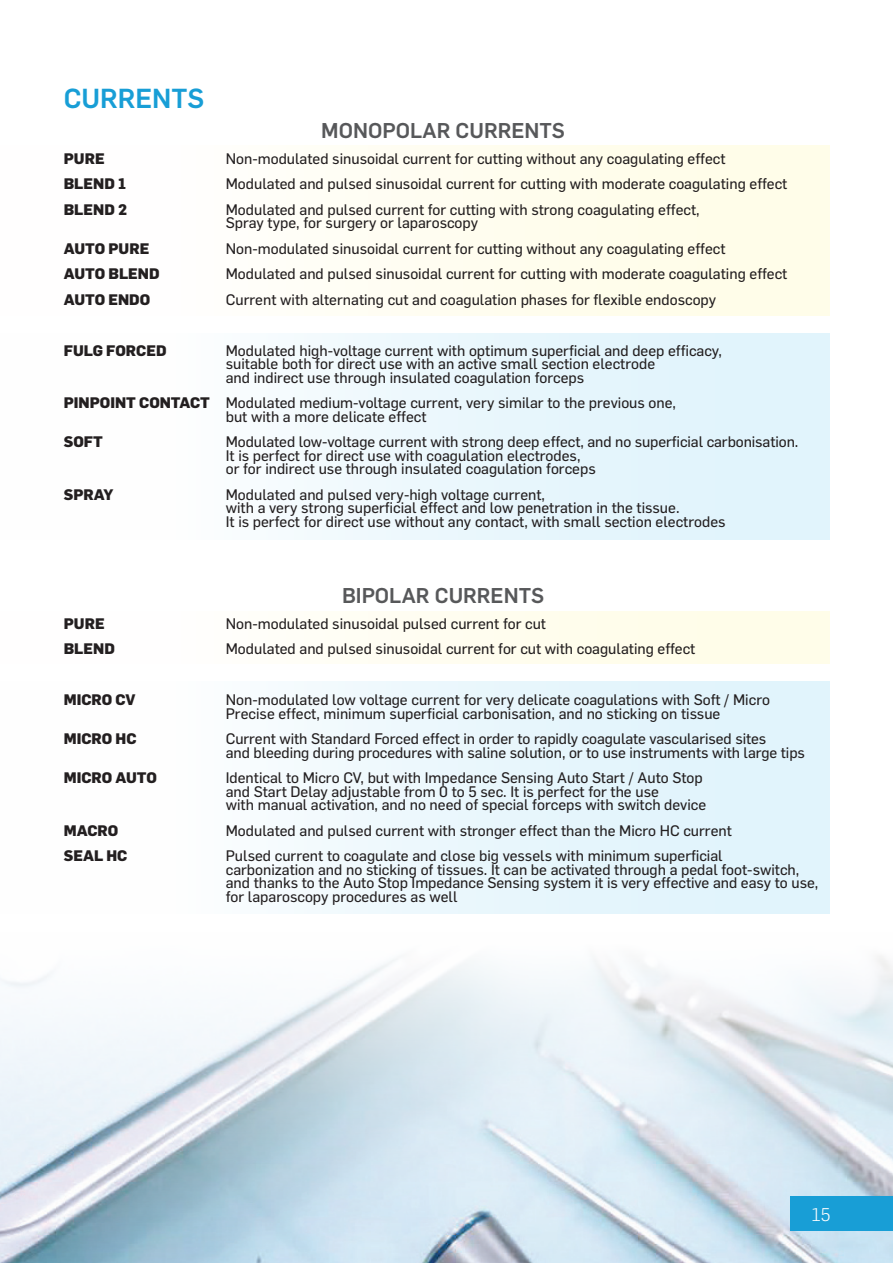
<style>
.page{position:relative;width:893px;height:1263px;background:#fff}
.page>*{position:absolute;margin:0;border:0;box-sizing:border-box;transform-origin:0 0}
.Corpo_del_testo_-_Gi{font:500 27px "Flama";color:#189ed6}
.Corpo_del_testo_-_Gi-2{font:500 21px "Flama";color:#57585a}
.Intestazione_continu{font:300 18px "Flama";color:#fff}
.Corpo_del_testo_-_Gi-3{font:15px/13.5px "Flama Basic";color:#231f20}
.Corpo_del_testo_-_Gi-4{font:800 15px "Flama";color:#231f20}
.s1{font-family:"Flama";font-weight:800}
</style>
<div class="page">
<img style="left:0;top:956px;width:893px;height:307px">
<div style="left:0;top:334px;width:829px;height:206px;background:linear-gradient(to right,#fffffe,#dcf2fb)"></div>
<div style="left:0;top:681px;width:829px;height:233px;background:linear-gradient(to right,#fffffe,#dcf2fb)"></div>
<div style="left:0;top:146px;width:829px;height:170px;background:#fffdf2"></div>
<div style="left:0;top:611px;width:829px;height:52px;background:#fffdf2"></div>
<div style="left:791px;top:1197px;width:102px;height:34px;background:#189ed6"></div>
<p class="Corpo_del_testo_-_Gi" style="left:64px;top:79px;width:142px">CURRENTS</p>
<p class="Corpo_del_testo_-_Gi-2" style="left:321px;top:116px;width:245px">MONOPOLAR CURRENTS</p>
<p class="Corpo_del_testo_-_Gi-4" style="left:64px;top:147px;width:42px">PURE</p>
<p class="Corpo_del_testo_-_Gi-3" style="left:226px;top:151px;width:501px">Non-modulated sinusoidal current for cutting without any coagulating effect</p>
<p class="Corpo_del_testo_-_Gi-4" style="left:64px;top:173px;width:64px">BLEND 1</p>
<p class="Corpo_del_testo_-_Gi-3" style="left:226px;top:176px;width:563px">Modulated and pulsed sinusoidal current for cutting with moderate coagulating effect</p>
<p class="Corpo_del_testo_-_Gi-4" style="left:64px;top:198px;width:65px">BLEND 2</p>
<p class="Corpo_del_testo_-_Gi-3" style="left:226px;top:202px;width:475px">Modulated and pulsed current for cutting with strong coagulating effect,<br>Spray type, for surgery or laparoscopy</p>
<p class="Corpo_del_testo_-_Gi-4" style="left:64px;top:237px;width:87px">AUTO PURE</p>
<p class="Corpo_del_testo_-_Gi-3" style="left:226px;top:241px;width:501px">Non-modulated sinusoidal current for cutting without any coagulating effect</p>
<p class="Corpo_del_testo_-_Gi-4" style="left:64px;top:263px;width:97px">AUTO BLEND</p>
<p class="Corpo_del_testo_-_Gi-3" style="left:226px;top:266px;width:563px">Modulated and pulsed sinusoidal current for cutting with moderate coagulating effect</p>
<p class="Corpo_del_testo_-_Gi-4" style="left:64px;top:288px;width:88px">AUTO ENDO</p>
<p class="Corpo_del_testo_-_Gi-3" style="left:226px;top:292px;width:492px">Current with alternating cut and coagulation phases for flexible endoscopy</p>
<p class="Corpo_del_testo_-_Gi-4" style="left:64px;top:339px;width:104px">FULG FORCED</p>
<p class="Corpo_del_testo_-_Gi-3" style="left:226px;top:343px;width:498px">Modulated high-voltage current with optimum superficial and deep efficacy, suitable both for direct use with an active small section electrode<br>and indirect use through insulated coagulation forceps</p>
<p class="Corpo_del_testo_-_Gi-3" style="left:226px;top:395px;width:452px;text-indent:-162px"><span class="s1">PINPOINT CONTACT</span> Modulated medium-voltage current, very similar to the previous one, but with a more delicate effect</p>
<p class="Corpo_del_testo_-_Gi-4" style="left:64px;top:431px;width:41px">SOFT</p>
<p class="Corpo_del_testo_-_Gi-3" style="left:226px;top:434px;width:574px">Modulated low-voltage current with strong deep effect, and no superficial carbonisation.<br>It is perfect for direct use with coagulation electrodes,<br>or for indirect use through insulated coagulation forceps</p>
<p class="Corpo_del_testo_-_Gi-4" style="left:64px;top:483px;width:51px">SPRAY</p>
<p class="Corpo_del_testo_-_Gi-3" style="left:226px;top:487px;width:501px">Modulated and pulsed very-high voltage current,<br>with a very strong superficial effect and low penetration in the tissue.<br>It is perfect for direct use without any contact, with small section electrodes</p>
<p class="Corpo_del_testo_-_Gi-2" style="left:342px;top:581px;width:204px">BIPOLAR CURRENTS</p>
<p class="Corpo_del_testo_-_Gi-4" style="left:64px;top:612px;width:42px">PURE</p>
<p class="Corpo_del_testo_-_Gi-3" style="left:226px;top:616px;width:322px">Non-modulated sinusoidal pulsed current for cut</p>
<p class="Corpo_del_testo_-_Gi-4" style="left:64px;top:638px;width:53px">BLEND</p>
<p class="Corpo_del_testo_-_Gi-3" style="left:226px;top:641px;width:471px">Modulated and pulsed sinusoidal current for cut with coagulating effect</p>
<p class="Corpo_del_testo_-_Gi-4" style="left:64px;top:689px;width:73px">MICRO CV</p>
<p class="Corpo_del_testo_-_Gi-3" style="left:226px;top:692px;width:546px">Non-modulated low voltage current for very delicate coagulations with Soft / Micro<br>Precise effect, minimum superficial carbonisation, and no sticking on tissue</p>
<p class="Corpo_del_testo_-_Gi-4" style="left:64px;top:728px;width:74px">MICRO HC</p>
<p class="Corpo_del_testo_-_Gi-3" style="left:226px;top:731px;width:581px">Current with Standard Forced effect in order to rapidly coagulate vascularised sites<br>and bleeding during procedures with saline solution, or to use instruments with large tips</p>
<p class="Corpo_del_testo_-_Gi-4" style="left:64px;top:767px;width:95px">MICRO AUTO</p>
<p class="Corpo_del_testo_-_Gi-3" style="left:226px;top:770px;width:482px">Identical to Micro CV, but with Impedance Sensing Auto Start / Auto Stop and Start Delay adjustable from 0 to 5 sec. It is perfect for the use<br>with manual activation, and no need of special forceps with switch device</p>
<p class="Corpo_del_testo_-_Gi-4" style="left:64px;top:819px;width:56px">MACRO</p>
<p class="Corpo_del_testo_-_Gi-3" style="left:226px;top:823px;width:508px">Modulated and pulsed current with stronger effect than the Micro HC current</p>
<p class="Corpo_del_testo_-_Gi-4" style="left:64px;top:845px;width:65px">SEAL HC</p>
<p class="Corpo_del_testo_-_Gi-3" style="left:226px;top:848px;width:594px">Pulsed current to coagulate and close big vessels with minimum superficial<br>carbonization and no sticking of tissues. It can be activated through a pedal foot-switch, and thanks to the Auto Stop Impedance Sensing system it is very effective and easy to use, for laparoscopy procedures as well</p>
<p class="Intestazione_continu" style="left:812px;top:1202px;width:20px">15</p>
</div>
